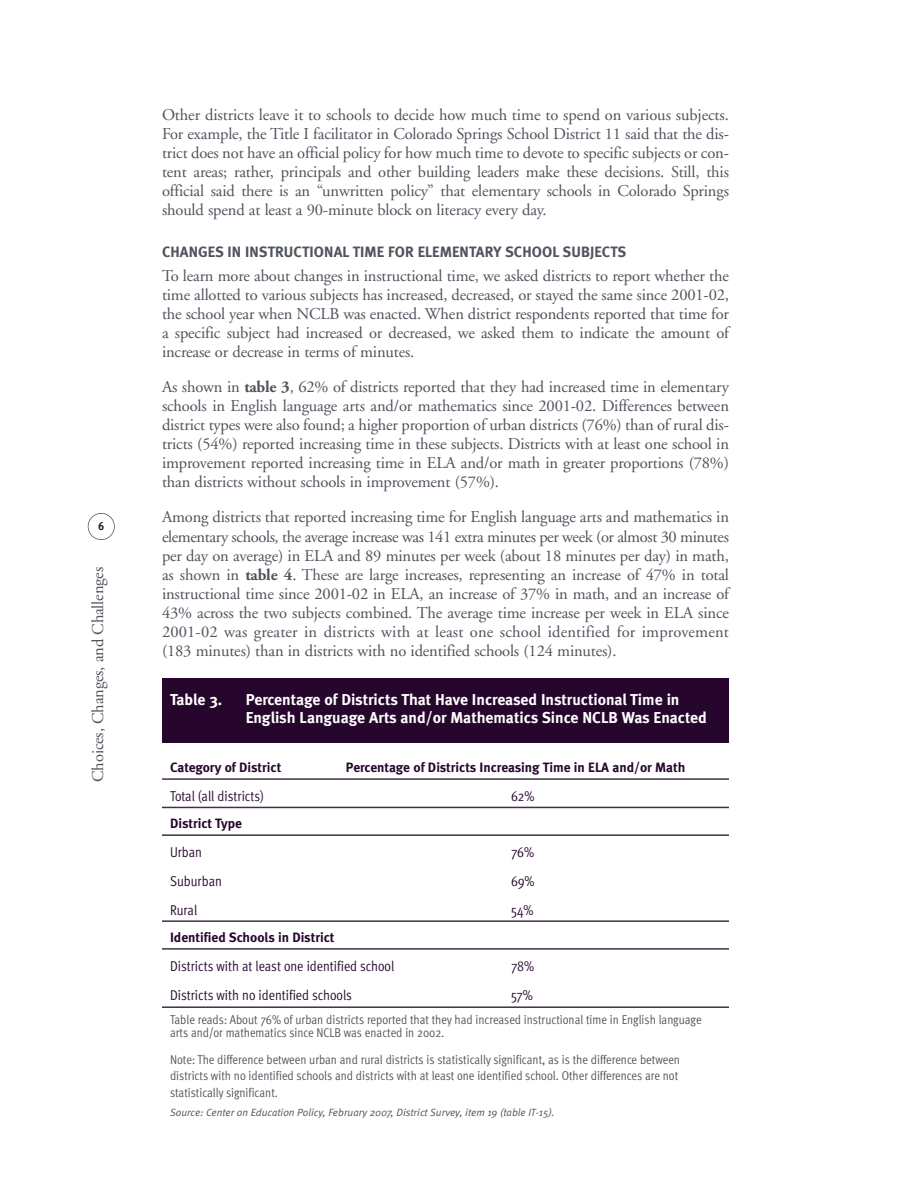
<style>
.page{position:relative;width:918px;height:1188px;background:#fff}
.page>*{position:absolute;margin:0;border:0;box-sizing:border-box;transform-origin:0 0}
.t1{font:16.5px/19px "Adobe Garamond";letter-spacing:-.01em;color:#4e535c;text-align:justify}
.t2{font:700 15.75px/18.8px "Meta";color:#fff}
.t3{font:700 15px "Meta";letter-spacing:.005em;color:#4e535c}
.t4{font:14.25px "Meta Cond Normal";color:#26062d}
.t5{font:700 13.5px "Meta";color:#26062d}
.t6{font:12.75px/16.5px "Meta Cond Normal";color:#4e535c}
.t7{font:700 12px "Meta Cond";color:#26062d}
.t8{font:italic 10.5px "Meta Normal";color:#4e535c}
.s1{font-weight:700}
</style>
<div class="page">
<div style="left:88px;top:513px;width:27px;height:27px;border:2px solid #4e535c;border-radius:50%"></div>
<div style="left:162px;top:678px;width:567px;height:64px;background:#26062d"></div>
<hr style="left:162px;top:778px;width:567px;height:2px;background:#432e4a">
<hr style="left:162px;top:807px;width:567px;height:1px;background:#432e4a">
<hr style="left:162px;top:834px;width:567px;height:2px;background:#432e4a">
<hr style="left:162px;top:920px;width:567px;height:2px;background:#432e4a">
<hr style="left:162px;top:948px;width:567px;height:2px;background:#432e4a">
<hr style="left:162px;top:1006px;width:567px;height:2px;background:#432e4a">
<p class="t7" style="left:98px;top:521px;width:8px">6</p>
<p class="t1" style="left:90px;top:782px;width:216px;rotate:-90deg">Choices, Changes, and Challenges</p>
<p class="t1" style="left:162px;top:107px;width:569px">Other districts leave it to schools to decide how much time to spend on various subjects.<br>For example, the Title I facilitator in Colorado Springs School District 11 said that the dis&shy;trict does not have an official policy for how much time to devote to specific subjects or con&shy;tent areas; rather, principals and other building leaders make these decisions. Still, this official said there is an “unwritten policy” that elementary schools in Colorado Springs should spend at least a 90-minute block on literacy every day.</p>
<p class="t3" style="left:162px;top:247px;width:466px">CHANGES IN INSTRUCTIONAL TIME FOR ELEMENTARY SCHOOL SUBJECTS</p>
<p class="t1" style="left:162px;top:267px;width:569px">To learn more about changes in instructional time, we asked districts to report whether the time allotted to various subjects has increased, decreased, or stayed the same since 2001-02, the school year when NCLB was enacted. When district respondents reported that time for a specific subject had increased or decreased, we asked them to indicate the amount of increase or decrease in terms of minutes.</p>
<p class="t1" style="left:162px;top:379px;width:569px">As shown in <span class="s1">table 3</span>, 62% of districts reported that they had increased time in elementary schools in English language arts and/or mathematics since 2001-02. Differences between district types were also found; a higher proportion of urban districts (76%) than of rural dis&shy;tricts (54%) reported increasing time in these subjects. Districts with at least one school in improvement reported increasing time in ELA and/or math in greater proportions (78%) than districts without schools in improvement (57%).</p>
<p class="t1" style="left:162px;top:509px;width:569px">Among districts that reported increasing time for English language arts and mathematics in elementary schools, the average increase was 141 extra minutes per week (or almost 30 minutes per day on average) in ELA and 89 minutes per week (about 18 minutes per day) in math, as shown in <span class="s1">table 4</span>. These are large increases, representing an increase of 47% in total instructional time since 2001-02 in ELA, an increase of 37% in math, and an increase of 43% across the two subjects combined. The average time increase per week in ELA since 2001-02 was greater in districts with at least one school identified for improvement (183 minutes) than in districts with no identified schools (124 minutes).</p>
<p class="t2" style="left:170px;top:691px;width:54px">Table 3.</p>
<p class="t2" style="left:246px;top:691px;width:463px">Percentage of Districts That Have Increased Instructional Time in<br>English Language Arts and/or Mathematics Since NCLB Was Enacted</p>
<p class="t5" style="left:170px;top:763px;width:113px">Category of District</p>
<p class="t5" style="left:346px;top:763px;width:341px">Percentage of Districts Increasing Time in ELA and/or Math</p>
<p class="t4" style="left:170px;top:791px;width:95px">Total (all districts)</p>
<p class="t4" style="left:511px;top:791px;width:25px">62%</p>
<p class="t5" style="left:170px;top:819px;width:73px">District Type</p>
<p class="t4" style="left:170px;top:847px;width:33px">Urban</p>
<p class="t4" style="left:511px;top:847px;width:25px">76%</p>
<p class="t4" style="left:170px;top:876px;width:53px">Suburban</p>
<p class="t4" style="left:511px;top:876px;width:25px">69%</p>
<p class="t4" style="left:170px;top:904px;width:29px">Rural</p>
<p class="t4" style="left:511px;top:904px;width:24px">54%</p>
<p class="t5" style="left:170px;top:933px;width:166px">Identified Schools in District</p>
<p class="t4" style="left:170px;top:961px;width:226px">Districts with at least one identified school</p>
<p class="t4" style="left:511px;top:961px;width:25px">78%</p>
<p class="t4" style="left:170px;top:989px;width:184px">Districts with no identified schools</p>
<p class="t4" style="left:511px;top:989px;width:23px">57%</p>
<p class="t6" style="left:170px;top:1014px;width:533px;line-height:13px">Table reads: About 76% of urban districts reported that they had increased instructional time in English language arts and/or mathematics since NCLB was enacted in 2002.</p>
<p class="t6" style="left:170px;top:1052px;width:511px">Note: The difference between urban and rural districts is statistically significant, as is the difference between districts with no identified schools and districts with at least one identified school. Other differences are not statistically significant.</p>
<p class="t8" style="left:170px;top:1109px;width:386px">Source: Center on Education Policy, February 2007, District Survey, item 19 (table IT-15).</p>
</div>
